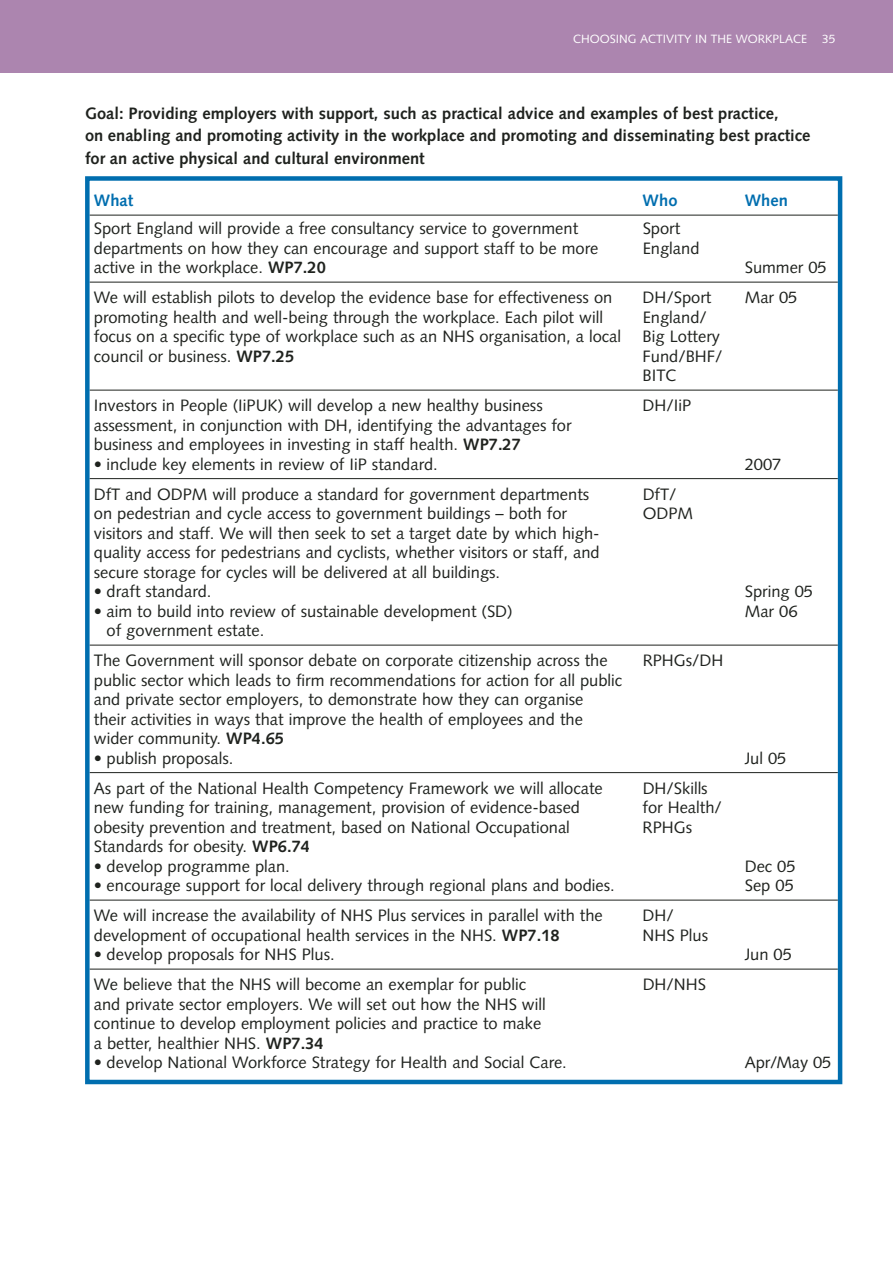
<style>
.page{position:relative;width:893px;height:1263px;background:#fff}
.page>*{position:absolute;margin:0;border:0;box-sizing:border-box;transform-origin:0 0}
.t1{font:16.5px "Syntax";color:#1f221e}
.t2{font:700 16.5px/22.5px "Syntax";color:#1f221e}
.t3{font:700 16.5px "Syntax";color:#006eaf}
.t4{font:12px "Syntax";color:#fff}
.s1{font-weight:700}
</style>
<div class="page">
<hr style="left:90px;top:215px;width:747px;height:1px;background:#1f221e">
<hr style="left:90px;top:282px;width:747px;height:1px;background:#1f221e">
<hr style="left:90px;top:390px;width:747px;height:1px;background:#1f221e">
<hr style="left:90px;top:478px;width:747px;height:1px;background:#1f221e">
<hr style="left:90px;top:645px;width:747px;height:1px;background:#1f221e">
<hr style="left:90px;top:772px;width:747px;height:1px;background:#1f221e">
<hr style="left:90px;top:900px;width:747px;height:1px;background:#1f221e">
<hr style="left:90px;top:969px;width:747px;height:1px;background:#1f221e">
<div style="left:85px;top:176px;width:757px;height:908px;border:4px solid #006eaf"></div>
<div style="left:0;top:0;width:892px;height:72px;background:#ac85af"></div>
<p class="t4" style="left:573px;top:34px;width:264px">CHOOSING ACTIVITY IN THE WORKPLACE 35</p>
<p class="t2" style="left:85px;top:103px;width:727px">Goal: Providing employers with support, such as practical advice and examples of best practice,<br>on enabling and promoting activity in the workplace and promoting and disseminating best practice for an active physical and cultural environment</p>
<p class="t3" style="left:94px;top:194px;width:41px">What</p>
<p class="t3" style="left:642px;top:194px;width:36px">Who</p>
<p class="t3" style="left:744px;top:194px;width:45px">When</p>
<p class="t1" style="left:94px;top:222px;width:486px">Sport England will provide a free consultancy service to government</p>
<p class="t1" style="left:642px;top:222px;width:39px">Sport</p>
<p class="t1" style="left:94px;top:241px;width:506px">departments on how they can encourage and support staff to be more</p>
<p class="t1" style="left:642px;top:241px;width:58px">England</p>
<p class="t1" style="left:94px;top:261px;width:233px">active in the workplace. <span class="s1">WP7.20</span></p>
<p class="t1" style="left:744px;top:261px;width:84px">Summer 05</p>
<p class="t1" style="left:94px;top:291px;width:520px">We will establish pilots to develop the evidence base for effectiveness on</p>
<p class="t1" style="left:642px;top:291px;width:70px">DH/Sport</p>
<p class="t1" style="left:744px;top:291px;width:54px">Mar 05</p>
<p class="t1" style="left:94px;top:310px;width:510px">promoting health and well-being through the workplace. Each pilot will</p>
<p class="t1" style="left:642px;top:310px;width:66px">England/</p>
<p class="t1" style="left:94px;top:330px;width:529px">focus on a specific type of workplace such as an NHS organisation, a local</p>
<p class="t1" style="left:642px;top:330px;width:79px">Big Lottery</p>
<p class="t1" style="left:94px;top:349px;width:202px">council or business. <span class="s1">WP7.25</span></p>
<p class="t1" style="left:642px;top:349px;width:81px">Fund/BHF/</p>
<p class="t1" style="left:642px;top:369px;width:35px">BITC</p>
<p class="t1" style="left:94px;top:399px;width:450px">Investors in People (IiPUK) will develop a new healthy business</p>
<p class="t1" style="left:642px;top:399px;width:50px">DH/IiP</p>
<p class="t1" style="left:94px;top:418px;width:479px">assessment, in conjunction with DH, identifying the advantages for</p>
<p class="t1" style="left:94px;top:438px;width:428px">business and employees in investing in staff health. <span class="s1">WP7.27</span></p>
<p class="t1" style="left:94px;top:457px;width:345px">• include key elements in review of IiP standard.</p>
<p class="t1" style="left:744px;top:457px;width:38px">2007</p>
<p class="t1" style="left:94px;top:487px;width:497px">DfT and ODPM will produce a standard for government departments</p>
<p class="t1" style="left:642px;top:487px;width:35px">DfT/</p>
<p class="t1" style="left:94px;top:507px;width:475px">on pedestrian and cycle access to government buildings – both for</p>
<p class="t1" style="left:642px;top:507px;width:52px">ODPM</p>
<p class="t1" style="left:94px;top:526px;width:507px">visitors and staff. We will then seek to set a target date by which high-</p>
<p class="t1" style="left:94px;top:546px;width:507px">quality access for pedestrians and cyclists, whether visitors or staff, and</p>
<p class="t1" style="left:94px;top:565px;width:408px">secure storage for cycles will be delivered at all buildings.</p>
<p class="t1" style="left:94px;top:585px;width:119px">• draft standard.</p>
<p class="t1" style="left:744px;top:585px;width:70px">Spring 05</p>
<p class="t1" style="left:94px;top:604px;width:420px">• aim to build into review of sustainable development (SD)</p>
<p class="t1" style="left:744px;top:604px;width:54px">Mar 06</p>
<p class="t1" style="left:107px;top:624px;width:159px">of government estate.</p>
<p class="t1" style="left:94px;top:654px;width:515px">The Government will sponsor debate on corporate citizenship across the</p>
<p class="t1" style="left:642px;top:654px;width:82px">RPHGs/DH</p>
<p class="t1" style="left:94px;top:673px;width:530px">public sector which leads to firm recommendations for action for all public</p>
<p class="t1" style="left:94px;top:693px;width:491px">and private sector employers, to demonstrate how they can organise</p>
<p class="t1" style="left:94px;top:712px;width:490px">their activities in ways that improve the health of employees and the</p>
<p class="t1" style="left:94px;top:732px;width:192px">wider community. <span class="s1">WP4.65</span></p>
<p class="t1" style="left:94px;top:751px;width:141px">• publish proposals.</p>
<p class="t1" style="left:744px;top:751px;width:43px">Jul 05</p>
<p class="t1" style="left:94px;top:781px;width:510px">As part of the National Health Competency Framework we will allocate</p>
<p class="t1" style="left:642px;top:781px;width:67px">DH/Skills</p>
<p class="t1" style="left:94px;top:801px;width:488px">new funding for training, management, provision of evidence-based</p>
<p class="t1" style="left:642px;top:801px;width:81px">for Health/</p>
<p class="t1" style="left:94px;top:820px;width:477px">obesity prevention and treatment, based on National Occupational</p>
<p class="t1" style="left:642px;top:820px;width:51px">RPHGs</p>
<p class="t1" style="left:94px;top:840px;width:218px">Standards for obesity. <span class="s1">WP6.74</span></p>
<p class="t1" style="left:94px;top:859px;width:197px">• develop programme plan.</p>
<p class="t1" style="left:744px;top:859px;width:52px">Dec 05</p>
<p class="t1" style="left:94px;top:879px;width:522px">• encourage support for local delivery through regional plans and bodies.</p>
<p class="t1" style="left:744px;top:879px;width:51px">Sep 05</p>
<p class="t1" style="left:94px;top:909px;width:510px">We will increase the availability of NHS Plus services in parallel with the</p>
<p class="t1" style="left:642px;top:909px;width:33px">DH/</p>
<p class="t1" style="left:94px;top:928px;width:467px">development of occupational health services in the NHS. <span class="s1">WP7.18</span></p>
<p class="t1" style="left:642px;top:928px;width:67px">NHS Plus</p>
<p class="t1" style="left:94px;top:948px;width:242px">• develop proposals for NHS Plus.</p>
<p class="t1" style="left:744px;top:948px;width:49px">Jun 05</p>
<p class="t1" style="left:94px;top:978px;width:434px">We believe that the NHS will become an exemplar for public</p>
<p class="t1" style="left:642px;top:978px;width:65px">DH/NHS</p>
<p class="t1" style="left:94px;top:997px;width:453px">and private sector employers. We will set out how the NHS will</p>
<p class="t1" style="left:94px;top:1017px;width:449px">continue to develop employment policies and practice to make</p>
<p class="t1" style="left:94px;top:1036px;width:231px">a better, healthier NHS. <span class="s1">WP7.34</span></p>
<p class="t1" style="left:94px;top:1056px;width:474px">• develop National Workforce Strategy for Health and Social Care.</p>
<p class="t1" style="left:744px;top:1056px;width:88px">Apr/May 05</p>
</div>
